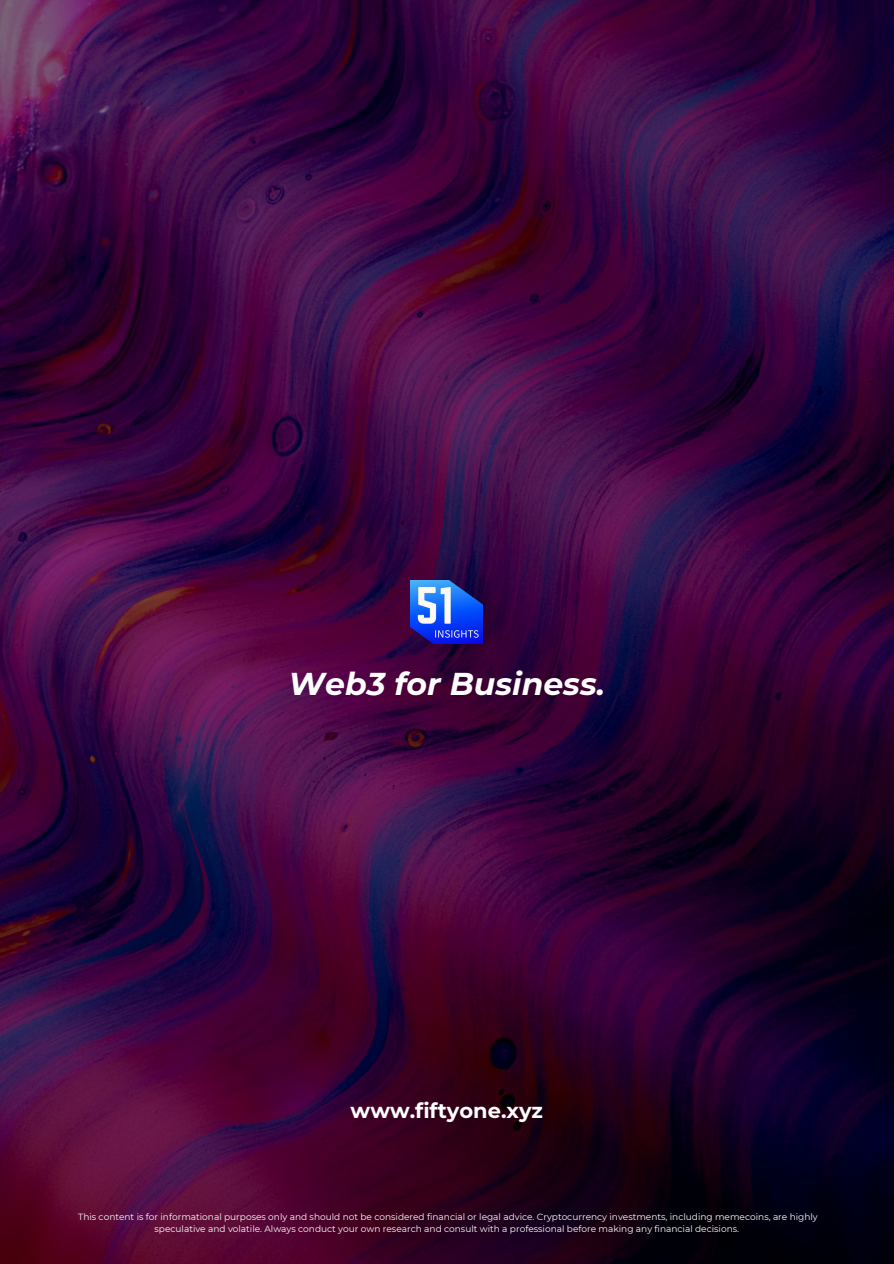
<style>
.page{position:relative;width:894px;height:1264px;background:#fff}
.page>*{position:absolute;margin:0;border:0;box-sizing:border-box;transform-origin:0 0}
.t1{font:italic 700 31.5px "Montserrat";color:#fff}
.t2{font:700 21px "Montserrat";color:#fff}
.t3{font:9px/12px "Montserrat";color:#fff;text-align:center}
</style>
<div class="page">
<img style="left:0;top:0;width:893px;height:1263px">
<img style="left:410px;top:580px;width:72px;height:63px">
<p class="t1" style="left:288px;top:665px;width:318px">Web3 for Business.</p>
<p class="t2" style="left:350px;top:1097px;width:194px">www.fiftyone.xyz</p>
<h1 class="t3" style="left:78px;top:1210px;width:741px">This content is for informational purposes only and should not be considered financial or legal advice. Cryptocurrency investments, including memecoins, are highly speculative and volatile. Always conduct your own research and consult with a professional before making any financial decisions.</h1>
</div>
